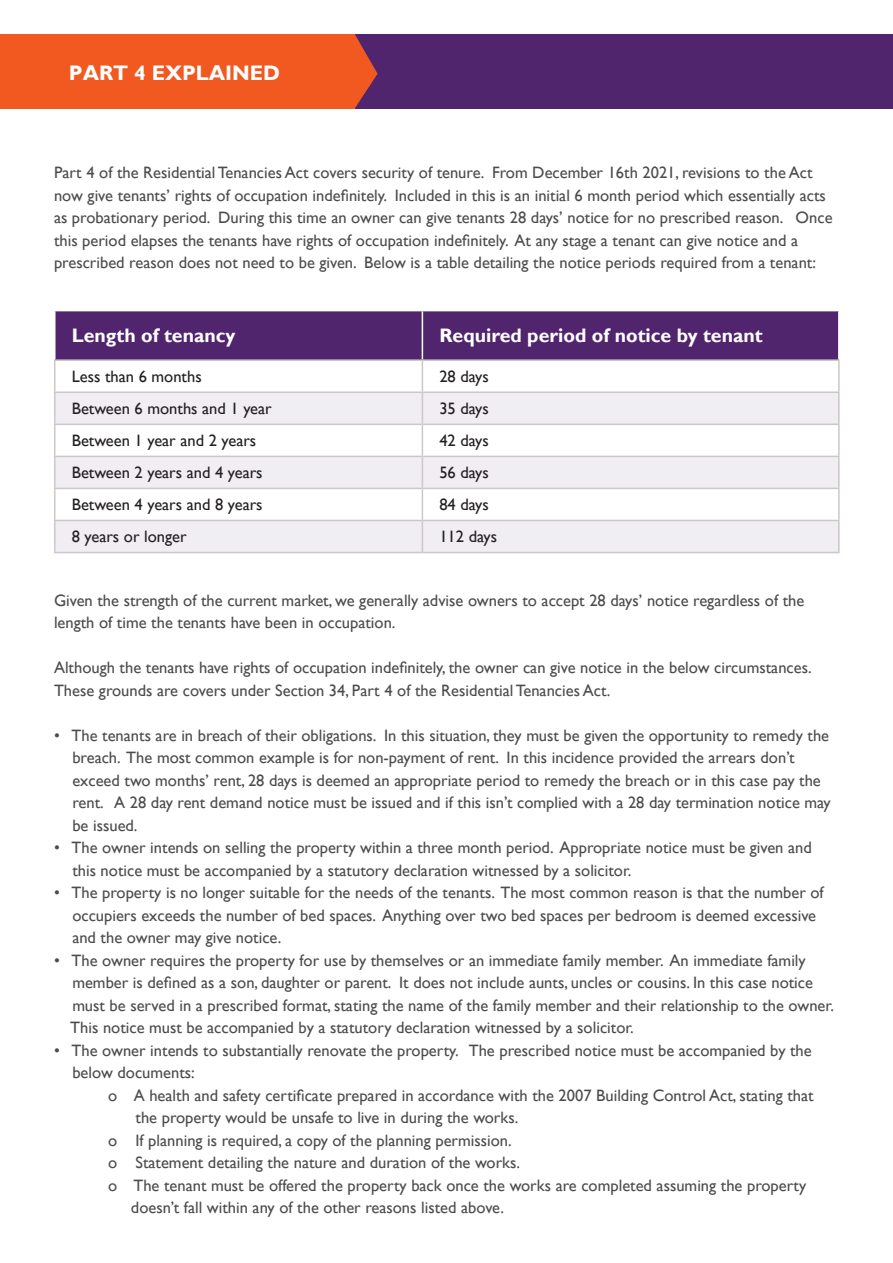
<style>
.page{position:relative;width:893px;height:1263px;background:#fff}
.page>*{position:absolute;margin:0;border:0;box-sizing:border-box;transform-origin:0 0}
.t1{font:700 21px "Gill Sans";color:#fff}
.t2{font:700 19.5px "Gill Sans";color:#fff}
.t3{font:16.5px/22.5px "Gill Sans";color:#4b4c4b}
.t4{font:16.5px "Gill Sans";color:#231f20}
</style>
<div class="page">
<div style="left:190px;top:34px;width:703px;height:74px;background:#51256e"></div>
<div style="left:0;top:34px;width:355px;height:74px;background:#f15921"></div>
<svg style="left:355px;top:35px;width:23px;height:73px"></svg>
<div style="left:56px;top:311px;width:782px;height:48px;background:#51256e"></div>
<svg style="left:56px;top:393px;width:782px;height:159px;fill:#f0edf3"></svg>
<hr style="left:422px;top:311px;width:1px;height:48px;background:#fff">
<hr style="left:54px;top:520px;width:368px;height:1px;background:#ccc8c7">
<hr style="left:422px;top:520px;width:418px;height:1px;background:#ccc8c7">
<hr style="left:54px;top:359px;width:368px;height:2px;background:#ccc8c7">
<hr style="left:54px;top:361px;width:2px;height:30px;background:#ccc8c7">
<hr style="left:422px;top:359px;width:418px;height:2px;background:#ccc8c7">
<hr style="left:422px;top:361px;width:1px;height:30px;background:#ccc8c7">
<hr style="left:54px;top:391px;width:368px;height:2px;background:#ccc8c7">
<hr style="left:54px;top:393px;width:2px;height:31px;background:#ccc8c7">
<hr style="left:422px;top:391px;width:418px;height:2px;background:#ccc8c7">
<hr style="left:422px;top:393px;width:1px;height:31px;background:#ccc8c7">
<hr style="left:54px;top:424px;width:368px;height:1px;background:#ccc8c7">
<hr style="left:54px;top:425px;width:2px;height:31px;background:#ccc8c7">
<hr style="left:422px;top:424px;width:418px;height:1px;background:#ccc8c7">
<hr style="left:422px;top:425px;width:1px;height:31px;background:#ccc8c7">
<hr style="left:54px;top:456px;width:368px;height:1px;background:#ccc8c7">
<hr style="left:54px;top:457px;width:2px;height:31px;background:#ccc8c7">
<hr style="left:422px;top:456px;width:418px;height:1px;background:#ccc8c7">
<hr style="left:422px;top:457px;width:1px;height:31px;background:#ccc8c7">
<hr style="left:54px;top:488px;width:368px;height:1px;background:#ccc8c7">
<hr style="left:54px;top:489px;width:2px;height:31px;background:#ccc8c7">
<hr style="left:422px;top:488px;width:418px;height:1px;background:#ccc8c7">
<hr style="left:422px;top:489px;width:1px;height:31px;background:#ccc8c7">
<hr style="left:54px;top:521px;width:2px;height:31px;background:#ccc8c7">
<hr style="left:422px;top:521px;width:1px;height:31px;background:#ccc8c7">
<hr style="left:838px;top:521px;width:2px;height:31px;background:#ccc8c7">
<hr style="left:54px;top:552px;width:368px;height:1px;background:#ccc8c7">
<hr style="left:422px;top:552px;width:418px;height:1px;background:#ccc8c7">
<hr style="left:838px;top:361px;width:2px;height:30px;background:#ccc8c7">
<hr style="left:838px;top:393px;width:2px;height:31px;background:#ccc8c7">
<hr style="left:838px;top:425px;width:2px;height:31px;background:#ccc8c7">
<hr style="left:838px;top:457px;width:2px;height:31px;background:#ccc8c7">
<hr style="left:838px;top:489px;width:2px;height:31px;background:#ccc8c7">
<p class="t1" style="left:69px;top:61px;width:213px">PART 4 EXPLAINED</p>
<p class="t3" style="left:54px;top:161px;width:780px">Part 4 of the Residential Tenancies Act covers security of tenure. From December 16th 2021, revisions to the Act now give tenants’ rights of occupation indefinitely. Included in this is an initial 6 month period which essentially acts as probationary period. During this time an owner can give tenants 28 days’ notice for no prescribed reason. Once this period elapses the tenants have rights of occupation indefinitely. At any stage a tenant can give notice and a prescribed reason does not need to be given. Below is a table detailing the notice periods required from a tenant:</p>
<p class="t2" style="left:72px;top:324px;width:165px">Length of tenancy</p>
<p class="t2" style="left:439px;top:324px;width:325px">Required period of notice by tenant</p>
<p class="t4" style="left:72px;top:367px;width:131px">Less than 6 months</p>
<p class="t4" style="left:439px;top:367px;width:51px">28 days</p>
<p class="t4" style="left:72px;top:399px;width:201px">Between 6 months and 1 year</p>
<p class="t4" style="left:439px;top:399px;width:51px">35 days</p>
<p class="t4" style="left:72px;top:431px;width:186px">Between 1 year and 2 years</p>
<p class="t4" style="left:439px;top:431px;width:51px">42 days</p>
<p class="t4" style="left:72px;top:463px;width:192px">Between 2 years and 4 years</p>
<p class="t4" style="left:439px;top:463px;width:51px">56 days</p>
<p class="t4" style="left:72px;top:495px;width:192px">Between 4 years and 8 years</p>
<p class="t4" style="left:439px;top:495px;width:51px">84 days</p>
<p class="t4" style="left:72px;top:527px;width:116px">8 years or longer</p>
<p class="t4" style="left:439px;top:527px;width:59px">112 days</p>
<p class="t3" style="left:54px;top:589px;width:752px">Given the strength of the current market, we generally advise owners to accept 28 days’ notice regardless of the length of time the tenants have been in occupation.</p>
<p class="t3" style="left:54px;top:656px;width:759px">Although the tenants have rights of occupation indefinitely, the owner can give notice in the below circumstances.<br>These grounds are covers under Section 34, Part 4 of the Residential Tenancies Act.</p>
<p class="t3" style="left:54px;top:724px;width:777px">• The tenants are in breach of their obligations. In this situation, they must be given the opportunity to remedy the</p>
<p class="t3" style="left:72px;top:746px;width:724px">breach. The most common example is for non-payment of rent. In this incidence provided the arrears don’t</p>
<p class="t3" style="left:72px;top:769px;width:750px">exceed two months’ rent, 28 days is deemed an appropriate period to remedy the breach or in this case pay the</p>
<p class="t3" style="left:72px;top:791px;width:760px">rent. A 28 day rent demand notice must be issued and if this isn’t complied with a 28 day termination notice may</p>
<p class="t3" style="left:72px;top:814px;width:67px">be issued.</p>
<p class="t3" style="left:54px;top:836px;width:759px">• The owner intends on selling the property within a three month period. Appropriate notice must be given and</p>
<p class="t3" style="left:72px;top:859px;width:561px">this notice must be accompanied by a statutory declaration witnessed by a solicitor.</p>
<p class="t3" style="left:54px;top:881px;width:771px">• The property is no longer suitable for the needs of the tenants. The most common reason is that the number of</p>
<p class="t3" style="left:72px;top:904px;width:745px">occupiers exceeds the number of bed spaces. Anything over two bed spaces per bedroom is deemed excessive</p>
<p class="t3" style="left:72px;top:926px;width:211px">and the owner may give notice.</p>
<p class="t3" style="left:54px;top:949px;width:753px">• The owner requires the property for use by themselves or an immediate family member. An immediate family</p>
<p class="t3" style="left:72px;top:971px;width:742px">member is defined as a son, daughter or parent. It does not include aunts, uncles or cousins. In this case notice</p>
<p class="t3" style="left:72px;top:994px;width:763px">must be served in a prescribed format, stating the name of the family member and their relationship to the owner.</p>
<p class="t3" style="left:70px;top:1016px;width:565px">This notice must be accompanied by a statutory declaration witnessed by a solicitor.</p>
<p class="t3" style="left:54px;top:1039px;width:759px">• The owner intends to substantially renovate the property. The prescribed notice must be accompanied by the</p>
<p class="t3" style="left:72px;top:1061px;width:124px">below documents:</p>
<p class="t3" style="left:136px;top:1084px;width:680px;text-indent:-28px">o A health and safety certificate prepared in accordance with the 2007 Building Control Act, stating that the property would be unsafe to live in during the works.</p>
<p class="t3" style="left:108px;top:1129px;width:405px">o If planning is required, a copy of the planning permission.</p>
<p class="t3" style="left:108px;top:1151px;width:414px">o Statement detailing the nature and duration of the works.</p>
<p class="t3" style="left:131px;top:1174px;width:677px;text-indent:-23px">o The tenant must be offered the property back once the works are completed assuming the property doesn’t fall within any of the other reasons listed above.</p>
</div>
